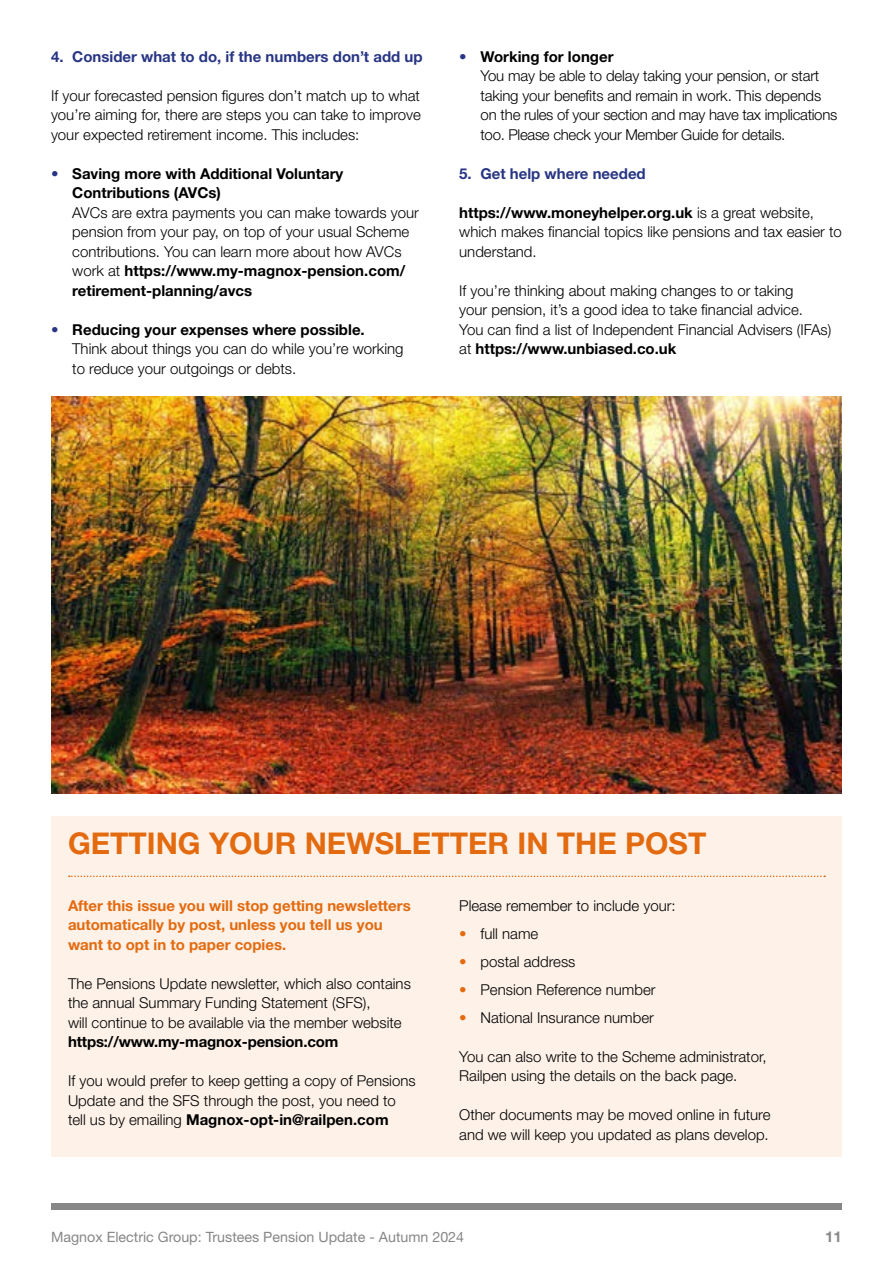
<style>
.page{position:relative;width:893px;height:1263px;background:#fff}
.page>*{position:absolute;margin:0;border:0;box-sizing:border-box;transform-origin:0 0}
.t1{font:700 30px "Helvetica Neue LT Std";color:#e36a0e}
.t2{font:300 15px/19.5px "Helvetica Neue LT Std";color:#000}
.t3{font:300 15px/19.5px "Helvetica Neue LT Std";letter-spacing:-.02em;color:#000}
.t4{font:700 15px/19.5px "Helvetica Neue LT Std";color:#e36a0e}
.t5{font:700 15px/19.5px "Helvetica Neue LT Std";color:#000}
.t6{font:700 15px "Helvetica Neue LT Std";color:#283583}
.t7{font:700 15px "Helvetica Neue LT Std";color:#878787}
.t8{font:14.25px "Helvetica Neue LT Std";color:#878787}
.s1{color:#283583}
.s2{font-weight:700}
.s3{color:#e36a0e}
</style>
<div class="page">
<div style="left:51px;top:1203px;width:791px;height:7px;background:#878787"></div>
<div style="left:51px;top:816px;width:791px;height:341px;background:#fdf1e8"></div>
<svg style="left:69px;top:875px;width:756px;height:2px"></svg>
<img style="left:51px;top:397px;width:791px;height:396px">
<p class="t6" style="left:51px;top:47px;width:373px">4. Consider what to do, if the numbers don’t add up</p>
<p class="t2" style="left:51px;top:85px;width:371px;text-align:justify">If your forecasted pension figures don’t match up to what you’re aiming for, there are steps you can take to improve your expected retirement income. This includes:</p>
<p class="t5" style="left:72px;top:163px;width:273px;text-indent:-21px"><span class="s1">•</span> Saving more with Additional Voluntary<br>Contributions (AVCs)</p>
<p class="t2" style="left:72px;top:202px;width:348px">AVCs are extra payments you can make towards your pension from your pay, on top of your usual Scheme contributions. You can learn more about how AVCs work at <span class="s2">https://www.my-magnox-pension.com/ retirement-planning/avcs</span></p>
<p class="t2" style="left:72px;top:319px;width:333px;text-indent:-21px"><span class="s1">•</span> <span class="s2">Reducing your expenses where possible.<br></span>Think about things you can do while you’re working to reduce your outgoings or debts.</p>
<p class="t3" style="left:480px;top:46px;width:358px;text-indent:-21px"><span class="s1">•</span> <span class="s2">Working for longer<br></span>You may be able to delay taking your pension, or start taking your benefits and remain in work. This depends on the rules of your section and may have tax implications too. Please check your Member Guide for details.</p>
<p class="t6" style="left:459px;top:164px;width:188px">5. Get help where needed</p>
<p class="t2" style="left:459px;top:202px;width:384px"><span class="s2">https://www.moneyhelper.org.uk</span> is a great website, which makes financial topics like pensions and tax easier to understand.</p>
<p class="t2" style="left:459px;top:280px;width:374px">If you’re thinking about making changes to or taking<br>your pension, it’s a good idea to take financial advice.<br>You can find a list of Independent Financial Advisers (IFAs) at <span class="s2">https://www.unbiased.co.uk</span></p>
<h1 class="t1" style="left:68px;top:825px;width:640px">GETTING YOUR NEWSLETTER IN THE POST</h1>
<p class="t4" style="left:68px;top:895px;width:344px">After this issue you will stop getting newsletters automatically by post, unless you tell us you want to opt in to paper copies.</p>
<p class="t2" style="left:68px;top:973px;width:344px">The Pensions Update newsletter, which also contains the annual Summary Funding Statement (SFS),<br>will continue to be available via the member website</p>
<p class="t5" style="left:68px;top:1032px;width:272px">https://www.my-magnox-pension.com</p>
<p class="t2" style="left:68px;top:1071px;width:349px">If you would prefer to keep getting a copy of Pensions<br>Update and the SFS through the post, you need to tell us by emailing <span class="s2">Magnox-opt-in@railpen.com</span></p>
<p class="t2" style="left:459px;top:895px;width:218px">Please remember to include your:</p>
<p class="t2" style="left:459px;top:923px;width:81px"><span class="s3">•</span> full name</p>
<p class="t2" style="left:459px;top:951px;width:118px"><span class="s3">•</span> postal address</p>
<p class="t2" style="left:459px;top:979px;width:198px"><span class="s3">•</span> Pension Reference number</p>
<p class="t2" style="left:459px;top:1007px;width:196px"><span class="s3">•</span> National Insurance number</p>
<p class="t2" style="left:459px;top:1046px;width:309px">You can also write to the Scheme administrator,<br>Railpen using the details on the back page.</p>
<p class="t2" style="left:459px;top:1105px;width:313px">Other documents may be moved online in future and we will keep you updated as plans develop.</p>
<p class="t8" style="left:51px;top:1228px;width:415px">Magnox Electric Group: Trustees Pension Update - Autumn 2024</p>
<p class="t7" style="left:825px;top:1227px;width:18px">11</p>
</div>
